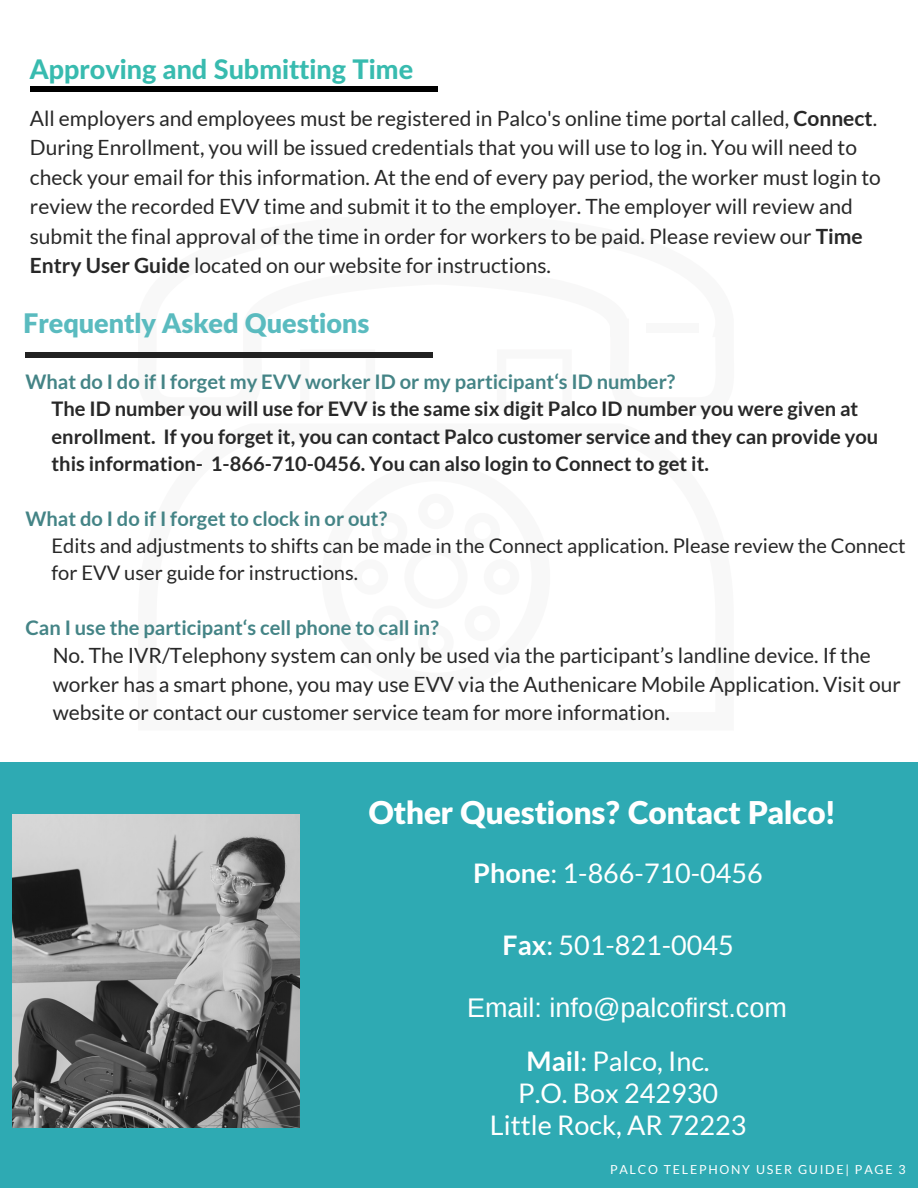
<style>
.page{position:relative;width:918px;height:1188px;background:#fff}
.page>*{position:absolute;margin:0;border:0;box-sizing:border-box;transform-origin:0 0}
.t1{font:900 31.5px "Lato Latin";color:#fff}
.t2{font:27px/31.8px "Lato";color:#fff;text-align:center}
.t3{font:800 27px "Lato Latin";color:#38bbaf}
.t4{font:27px "Arimo";color:#fff}
.t5{font:900 27px "Lato Latin";color:#5abbbf}
.t6{font:21px/29.4px "Lato";color:#282828}
.t7{font:700 20.1px/27.3px "Lato";color:#282828}
.t8{font:700 20.1px "Lato";color:#448486}
.t9{font:20.1px/27.3px "Lato";color:#282828}
.t10{font:12.45px "Lato";letter-spacing:.14em;color:#fff}
.s1{font-weight:700}
</style>
<div class="page">
<div style="left:174px;top:323px;width:52px;height:9px;background:#f4f3f3"></div>
<div style="left:646px;top:323px;width:52px;height:9px;background:#f4f3f3"></div>
<div style="left:0;top:763px;width:918px;height:425px;background:#2eaab3"></div>
<img style="left:12px;top:815px;width:287px;height:313px">
<div style="left:25px;top:352px;width:408px;height:5px;background:#222"></div>
<div style="left:30px;top:86px;width:408px;height:6px;background:#000"></div>
<h3 class="t3" style="left:30px;top:57px;width:385px">Approving and Submitting Time</h3>
<h3 class="t6" style="left:30px;top:103px;width:853px">All employers and employees must be registered in Palco's online time portal called, <span class="s1">Connect</span>.<br>During Enrollment, you will be issued credentials that you will use to log in. You will need to check your email for this information. At the end of every pay period, the worker must login to review the recorded EVV time and submit it to the employer. The employer will review and submit the final approval of the time in order for workers to be paid. Please review our <span class="s1">Time Entry User Guide</span> located on our website for instructions.</h3>
<h5 class="t5" style="left:23px;top:311px;width:348px">Frequently Asked Questions</h5>
<p class="t8" style="left:25px;top:369px;width:652px">What do I do if I forget my EVV worker ID or my participant‘s ID number?</p>
<h5 class="t7" style="left:52px;top:395px;width:828px">The ID number you will use for EVV is the same six digit Palco ID number you were given at enrollment. If you forget it, you can contact Palco customer service and they can provide you this information- 1-866-710-0456. You can also login to Connect to get it.</h5>
<p class="t8" style="left:25px;top:506px;width:363px">What do I do if I forget to clock in or out?</p>
<p class="t9" style="left:52px;top:532px;width:856px">Edits and adjustments to shifts can be made in the Connect application. Please review the Connect for EVV user guide for instructions.</p>
<h1 class="t8" style="left:25px;top:615px;width:415px">Can I use the participant‘s cell phone to call in?</h1>
<h3 class="t6" style="left:53px;top:641px;width:850px;line-height:28.3px">No. The IVR/Telephony system can only be used via the participant’s landline device. If the worker has a smart phone, you may use EVV via the Authenicare Mobile Application. Visit our website or contact our customer service team for more information.</h3>
<h2 class="t1" style="left:368px;top:799px;width:468px">Other Questions? Contact Palco!</h2>
<h5 class="t2" style="left:473px;top:857px;width:291px"><span class="s1">Phone</span>: 1-866-710-0456</h5>
<p class="t2" style="left:503px;top:929px;width:233px"><span class="s1">Fax</span>: 501-821-0045</p>
<h4 class="t4" style="left:467px;top:993px;width:321px">Email: info@palcofirst.com</h4>
<h2 class="t2" style="left:490px;top:1045px;width:258px"><span class="s1">Mail</span>: Palco, Inc.<br>P.O. Box 242930<br>Little Rock, AR 72223</h2>
<p class="t10" style="left:610px;top:1161px;width:297px">PALCO TELEPHONY USER GUIDE| PAGE 3</p>
</div>
